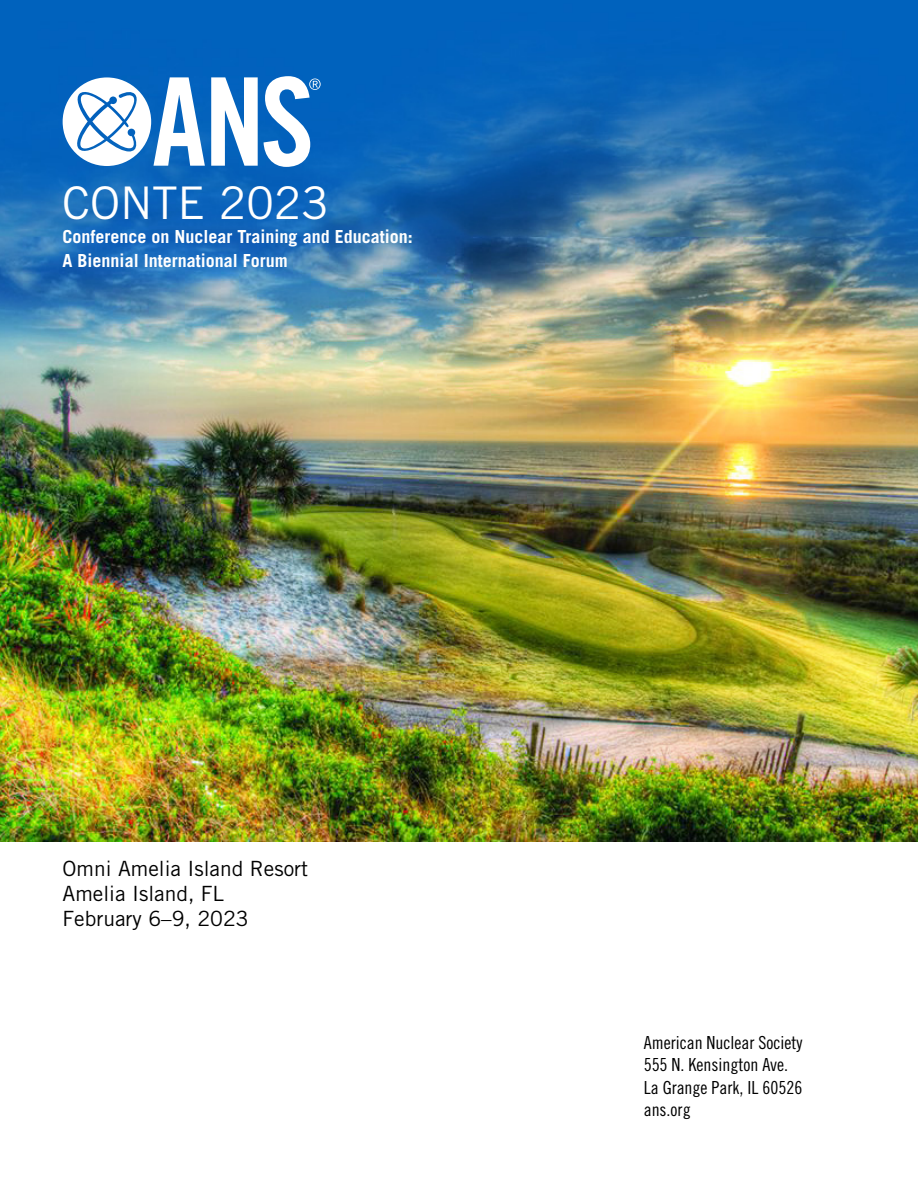
<style>
.page{position:relative;width:918px;height:1188px;background:#fff}
.page>*{position:absolute;margin:0;border:0;box-sizing:border-box;transform-origin:0 0}
.t1{font:45px "Trade Gothic LT Std";color:#fff}
.t2{font:21px/25.2px "Trade Gothic LT Std";color:#000}
.t3{font:18px/22.5px "Trade Gothic LT Std Cn 18";color:#000}
.t4{font:700 18px/24px "Trade Gothic LT Std";color:#fff}
</style>
<div class="page">
<img style="left:0;top:0;width:918px;height:841px">
<svg style="left:211px;top:77px;width:47px;height:89px"></svg>
<svg style="left:63px;top:77px;width:142px;height:89px"></svg>
<svg style="left:264px;top:76px;width:57px;height:91px"></svg>
<h1 class="t1" style="left:63px;top:176px;width:268px">CONTE 2023</h1>
<p class="t4" style="left:63px;top:225px;width:352px">Conference on Nuclear Training and Education:<br>A Biennial International Forum</p>
<p class="t2" style="left:63px;top:856px;width:247px">Omni Amelia Island Resort<br>Amelia Island, FL<br>February 6–9, 2023</p>
<p class="t3" style="left:644px;top:1031px;width:160px">American Nuclear Society<br>555 N. Kensington Ave.<br>La Grange Park, IL 60526 ans.org</p>
</div>
